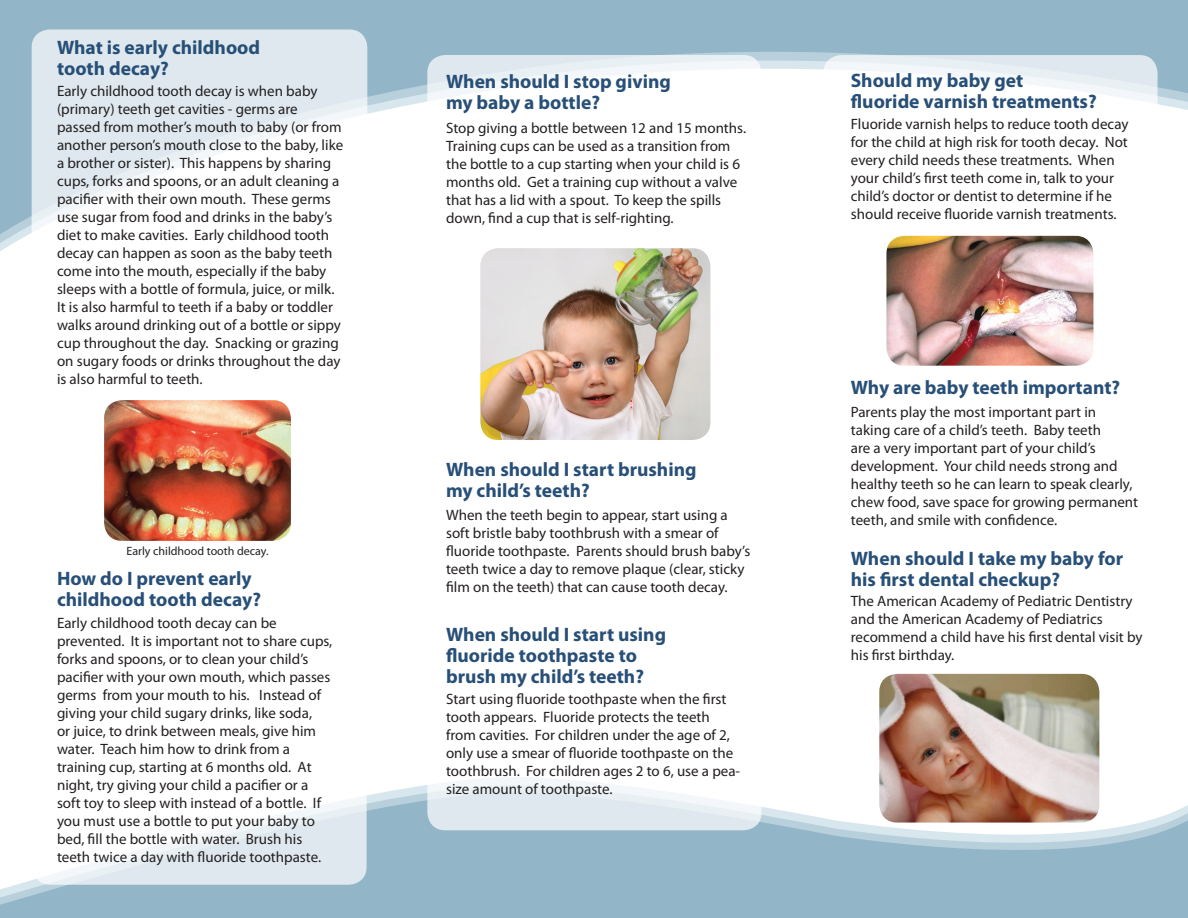
<style>
.page{position:relative;width:1188px;height:918px;background:#fff}
.page>*{position:absolute;margin:0;border:0;box-sizing:border-box;transform-origin:0 0}
.t1{font:700 19.5px "Myriad Pro";color:#274f77}
.t2{font:15px/18px "Myriad Pro";color:#231f20}
.t3{font:12px "Myriad Pro";color:#231f20}
</style>
<div class="page">
<svg style="left:0;top:0;width:1188px;height:251px;fill:#92b6c7"></svg>
<svg style="left:0;top:792px;width:1188px;height:126px;background:#a2c0cf"></svg>
<svg style="left:32px;top:30px;width:335px;height:228px;fill:#dee8ee"></svg>
<div style="left:427px;top:55px;width:335px;height:204px;background:#fff;border-radius:18px"></div>
<div style="left:823px;top:55px;width:335px;height:205px;background:#fff;border-radius:18px"></div>
<svg style="left:32px;top:655px;width:335px;height:230px"></svg>
<svg style="left:427px;top:654px;width:335px;height:176px"></svg>
<img style="left:480px;top:248px;width:230px;height:192px">
<img style="left:104px;top:400px;width:187px;height:141px">
<img style="left:879px;top:674px;width:220px;height:149px">
<img style="left:886px;top:236px;width:207px;height:130px">
<p class="t1" style="left:57px;top:35px;width:205px">What is early childhood</p>
<p class="t1" style="left:57px;top:56px;width:113px">tooth decay?</p>
<p class="t2" style="left:57px;top:81px;width:288px">Early childhood tooth decay is when baby (primary) teeth get cavities - germs are passed from mother’s mouth to baby (or from another person’s mouth close to the baby, like a brother or sister). This happens by sharing cups, forks and spoons, or an adult cleaning a pacifier with their own mouth. These germs use sugar from food and drinks in the baby’s diet to make cavities. Early childhood tooth decay can happen as soon as the baby teeth come into the mouth, especially if the baby sleeps with a bottle of formula, juice, or milk.<br>It is also harmful to teeth if a baby or toddler walks around drinking out of a bottle or sippy cup throughout the day. Snacking or grazing on sugary foods or drinks throughout the day is also harmful to teeth.</p>
<p class="t3" style="left:126px;top:543px;width:144px">Early childhood tooth decay.</p>
<p class="t1" style="left:57px;top:565px;width:196px">How do I prevent early</p>
<p class="t1" style="left:57px;top:586px;width:206px">childhood tooth decay?</p>
<p class="t2" style="left:57px;top:613px;width:277px">Early childhood tooth decay can be prevented. It is important not to share cups, forks and spoons, or to clean your child’s pacifier with your own mouth, which passes germs from your mouth to his. Instead of giving your child sugary drinks, like soda,<br>or juice, to drink between meals, give him water. Teach him how to drink from a training cup, starting at 6 months old. At night, try giving your child a pacifier or a soft toy to sleep with instead of a bottle. If you must use a bottle to put your baby to bed, fill the bottle with water. Brush his teeth twice a day with fluoride toothpaste.</p>
<p class="t1" style="left:446px;top:69px;width:226px">When should I stop giving</p>
<p class="t1" style="left:446px;top:90px;width:155px">my baby a bottle?</p>
<p class="t2" style="left:446px;top:119px;width:302px">Stop giving a bottle between 12 and 15 months.<br>Training cups can be used as a transition from the bottle to a cup starting when your child is 6 months old. Get a training cup without a valve that has a lid with a spout. To keep the spills down, find a cup that is self-righting.</p>
<p class="t1" style="left:446px;top:457px;width:252px">When should I start brushing</p>
<p class="t1" style="left:446px;top:478px;width:145px">my child’s teeth?</p>
<p class="t2" style="left:446px;top:505px;width:306px">When the teeth begin to appear, start using a soft bristle baby toothbrush with a smear of fluoride toothpaste. Parents should brush baby’s teeth twice a day to remove plaque (clear, sticky film on the teeth) that can cause tooth decay.</p>
<p class="t1" style="left:446px;top:622px;width:222px">When should I start using</p>
<p class="t1" style="left:446px;top:643px;width:192px">fluoride toothpaste to</p>
<p class="t1" style="left:446px;top:664px;width:199px">brush my child’s teeth?</p>
<p class="t2" style="left:446px;top:690px;width:296px">Start using fluoride toothpaste when the first tooth appears. Fluoride protects the teeth from cavities. For children under the age of 2, only use a smear of fluoride toothpaste on the toothbrush. For children ages 2 to 6, use a pea&shy;size amount of toothpaste.</p>
<p class="t1" style="left:851px;top:68px;width:174px">Should my baby get</p>
<p class="t1" style="left:851px;top:89px;width:247px">fluoride varnish treatments?</p>
<p class="t2" style="left:851px;top:114px;width:279px">Fluoride varnish helps to reduce tooth decay for the child at high risk for tooth decay. Not every child needs these treatments. When your child’s first teeth come in, talk to your child’s doctor or dentist to determine if he should receive fluoride varnish treatments.</p>
<p class="t1" style="left:851px;top:375px;width:271px">Why are baby teeth important?</p>
<p class="t2" style="left:851px;top:403px;width:289px">Parents play the most important part in taking care of a child’s teeth. Baby teeth<br>are a very important part of your child’s development. Your child needs strong and healthy teeth so he can learn to speak clearly, chew food, save space for growing permanent teeth, and smile with confidence.</p>
<p class="t1" style="left:851px;top:545px;width:274px">When should I take my baby for</p>
<p class="t1" style="left:851px;top:566px;width:211px">his first dental checkup?</p>
<p class="t2" style="left:851px;top:592px;width:293px">The American Academy of Pediatric Dentistry and the American Academy of Pediatrics recommend a child have his first dental visit by his first birthday.</p>
</div>
